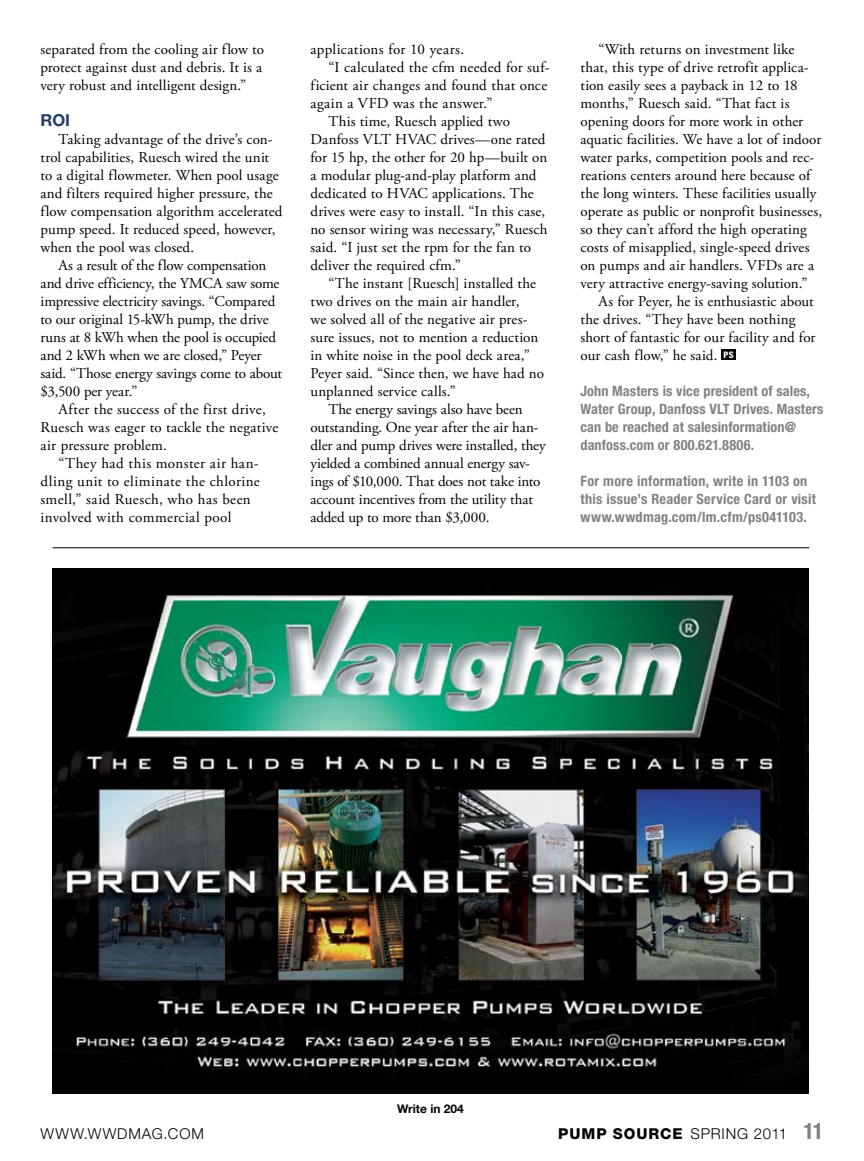
<style>
.page{position:relative;width:864px;height:1161px;background:#fff}
.page>*{position:absolute;margin:0;border:0;box-sizing:border-box;transform-origin:0 0}
.t1{font:700 16.5px "Helvetica Neue LT Std";color:#233b6a}
.t2{font:15px/18px "Adobe Garamond Pro";letter-spacing:.005em;color:#000}
.t3{font:15px/18px "Adobe Garamond Pro";letter-spacing:.03em;color:#000}
.t4{font:800 15px "Helvetica Neue LT Std";letter-spacing:.06em;color:#000}
.t5{font:300 15px "Helvetica Neue LT Std";letter-spacing:.06em;color:#000}
.t6{font:700 condensed 14.25px/18px "Helvetica Neue LT Std";letter-spacing:.01em;color:#808285}
.t7{font:700 12px "Helvetica Neue LT Std";color:#000}
.s1{font-family:"Helvetica Neue LT Std";font-weight:800;font-stretch:condensed;font-size:9px;color:#fff}
.s2{font-weight:300}
.s3{font-weight:700;font-stretch:condensed;font-size:22.5px;color:#808285}
</style>
<div class="page">
<div style="left:722px;top:350px;width:14px;height:10px;background:#000"></div>
<img style="left:52px;top:568px;width:756px;height:525px">
<hr style="left:52px;top:547px;width:757px;height:1px;background:#000">
<p class="t2" style="left:40px;top:41px;width:225px">separated from the cooling air flow to protect against dust and debris. It is a very robust and intelligent design.”</p>
<p class="t1" style="left:40px;top:110px;width:31px">ROI</p>
<p class="t2" style="left:41px;top:131px;width:243px;text-indent:18px">Taking advantage of the drive’s con&shy;trol capabilities, Ruesch wired the unit to a digital flowmeter. When pool usage and filters required higher pressure, the flow compensation algorithm accelerated pump speed. It reduced speed, however, when the pool was closed.</p>
<p class="t2" style="left:41px;top:257px;width:243px;text-indent:18px">As a result of the flow compensation and drive efficiency, the YMCA saw some impressive electricity savings. “Compared to our original 15-kWh pump, the drive runs at 8 kWh when the pool is occupied and 2 kWh when we are closed,” Peyer said. “Those energy savings come to about $3,500 per year.”</p>
<p class="t2" style="left:41px;top:401px;width:239px;text-indent:18px">After the success of the first drive,<br>Ruesch was eager to tackle the negative air pressure problem.</p>
<p class="t3" style="left:40px;top:455px;width:221px;text-indent:18px">“They had this monster air han&shy;dling unit to eliminate the chlorine smell,” said Ruesch, who has been involved with commercial pool</p>
<p class="t2" style="left:310px;top:41px;width:155px">applications for 10 years.</p>
<p class="t2" style="left:328px;top:59px;width:222px">“I calculated the cfm needed for suf-</p>
<p class="t2" style="left:311px;top:77px;width:238px">ficient air changes and found that once</p>
<p class="t3" style="left:311px;top:95px;width:184px">again a VFD was the answer.”</p>
<p class="t2" style="left:329px;top:113px;width:183px">This time, Ruesch applied two</p>
<p class="t2" style="left:311px;top:131px;width:236px">Danfoss VLT HVAC drives—one rated</p>
<p class="t2" style="left:311px;top:149px;width:238px">for 15 hp, the other for 20 hp—built on</p>
<p class="t2" style="left:311px;top:167px;width:228px">a modular plug-and-play platform and</p>
<p class="t2" style="left:311px;top:185px;width:225px">dedicated to HVAC applications. The</p>
<p class="t2" style="left:311px;top:203px;width:236px">drives were easy to install. “In this case,</p>
<p class="t2" style="left:311px;top:221px;width:238px">no sensor wiring was necessary,” Ruesch</p>
<p class="t2" style="left:311px;top:239px;width:222px">said. “I just set the rpm for the fan to</p>
<p class="t2" style="left:311px;top:257px;width:152px">deliver the required cfm.”</p>
<p class="t2" style="left:329px;top:275px;width:209px">“The instant [Ruesch] installed the</p>
<p class="t2" style="left:311px;top:293px;width:210px">two drives on the main air handler,</p>
<p class="t2" style="left:311px;top:311px;width:218px">we solved all of the negative air pres-</p>
<p class="t2" style="left:311px;top:329px;width:229px">sure issues, not to mention a reduction</p>
<p class="t2" style="left:311px;top:347px;width:221px">in white noise in the pool deck area,”</p>
<p class="t2" style="left:311px;top:365px;width:235px">Peyer said. “Since then, we have had no</p>
<p class="t2" style="left:311px;top:383px;width:147px">unplanned service calls.”</p>
<p class="t2" style="left:329px;top:401px;width:196px">The energy savings also have been</p>
<p class="t2" style="left:311px;top:419px;width:229px">outstanding. One year after the air han-</p>
<p class="t2" style="left:311px;top:437px;width:237px">dler and pump drives were installed, they</p>
<p class="t2" style="left:311px;top:455px;width:221px">yielded a combined annual energy sav-</p>
<p class="t2" style="left:311px;top:473px;width:232px">ings of $10,000. That does not take into</p>
<p class="t2" style="left:311px;top:491px;width:224px">account incentives from the utility that</p>
<p class="t2" style="left:311px;top:509px;width:180px">added up to more than $3,000.</p>
<p class="t2" style="left:599px;top:41px;width:197px">“With returns on investment like</p>
<p class="t2" style="left:581px;top:59px;width:230px">that, this type of drive retrofit applica-</p>
<p class="t2" style="left:581px;top:77px;width:219px">tion easily sees a payback in 12 to 18</p>
<p class="t2" style="left:581px;top:95px;width:211px">months,” Ruesch said. “That fact is</p>
<p class="t2" style="left:581px;top:113px;width:224px">opening doors for more work in other</p>
<p class="t2" style="left:581px;top:131px;width:242px">aquatic facilities. We have a lot of indoor</p>
<p class="t2" style="left:581px;top:149px;width:235px">water parks, competition pools and rec-</p>
<p class="t2" style="left:581px;top:167px;width:231px">reations centers around here because of</p>
<p class="t2" style="left:581px;top:185px;width:237px">the long winters. These facilities usually</p>
<p class="t2" style="left:581px;top:203px;width:243px">operate as public or nonprofit businesses,</p>
<p class="t2" style="left:581px;top:221px;width:228px">so they can’t afford the high operating</p>
<p class="t2" style="left:581px;top:239px;width:231px">costs of misapplied, single-speed drives</p>
<p class="t2" style="left:581px;top:257px;width:235px">on pumps and air handlers. VFDs are a</p>
<p class="t2" style="left:581px;top:275px;width:229px">very attractive energy-saving solution.”</p>
<p class="t2" style="left:599px;top:293px;width:217px">As for Peyer, he is enthusiastic about</p>
<p class="t2" style="left:581px;top:311px;width:216px">the drives. “They have been nothing</p>
<p class="t2" style="left:581px;top:329px;width:237px">short of fantastic for our facility and for</p>
<p class="t2" style="left:581px;top:347px;width:155px">our cash flow,” he said. <span class="s1">PS</span></p>
<p class="t6" style="left:580px;top:382px;width:244px">John Masters is vice president of sales, Water Group, Danfoss VLT Drives. Masters can be reached at salesinformation@ danfoss.com or 800.621.8806.</p>
<p class="t6" style="left:580px;top:472px;width:237px">For more information, write in 1103 on this issue’s Reader Service Card or visit www.wwdmag.com/lm.cfm/ps041103.</p>
<p class="t7" style="left:397px;top:1101px;width:68px">Write in 204</p>
<p class="t5" style="left:40px;top:1124px;width:165px">WWW.WWDMAG .COM</p>
<p class="t4" style="left:558px;top:1124px;width:267px">PUMP SOURCE <span class="s2">SPRING 2011</span> <span class="s3">11</span></p>
</div>
